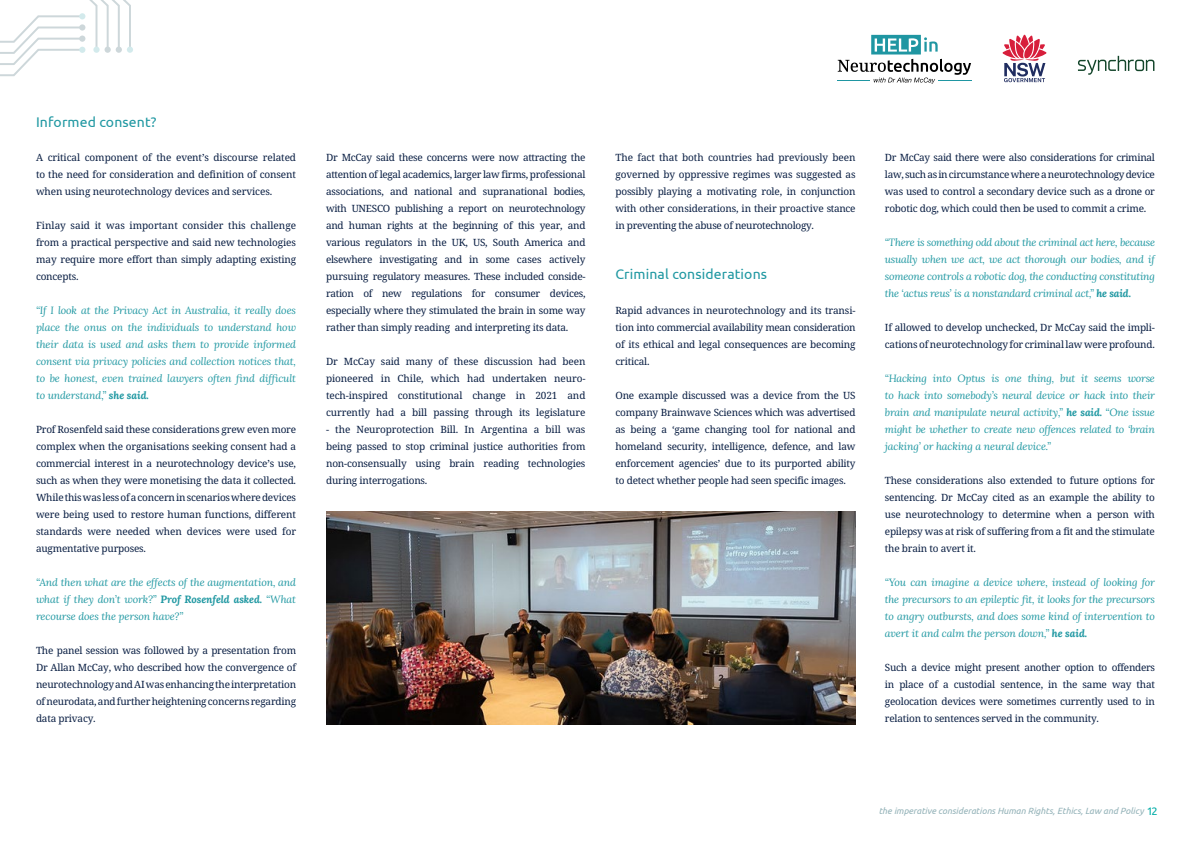
<style>
.page{position:relative;width:1191px;height:842px;background:#fff}
.page>*{position:absolute;margin:0;border:0;box-sizing:border-box;transform-origin:0 0}
.t1{font:14px "Ubuntu";letter-spacing:.01em;color:#2098a2}
.t2{font:11px "Ubuntu";color:#00aca7}
.t3{font:italic 10.5px/17px "Lora";letter-spacing:-.01em;color:#2098a2;text-align:justify}
.t4{font:10px/17px "Noto Serif Georgian";letter-spacing:-.02em;color:#091e43;text-align:justify}
.t5{font:italic 9px "Ubuntu";color:#93b2b8}
.s1{font-weight:700}
</style>
<div class="page">
<svg style="left:0;top:0;width:133px;height:77px"></svg>
<img style="left:326px;top:511px;width:529px;height:213px">
<svg style="left:837px;top:35px;width:134px;height:49px"></svg>
<hr style="left:837px;top:80px;width:33px;height:1px;background:#1f96a2">
<hr style="left:938px;top:80px;width:33px;height:1px;background:#1f96a2">
<svg style="left:1002px;top:35px;width:44px;height:47px"></svg>
<svg style="left:1078px;top:56px;width:76px;height:19px"></svg>
<h1 class="t1" style="left:36px;top:113px;width:122px">Informed consent?</h1>
<p class="t4" style="left:36px;top:149px;width:262px">A critical component of the event’s discourse related to the need for consideration and definition of consent when using neurotechnology devices and services.</p>
<p class="t4" style="left:36px;top:217px;width:262px">Finlay said it was important consider this challenge from a practical perspective and said new technologies may require more effort than simply adapting existing concepts.</p>
<p class="t3" style="left:36px;top:302px;width:262px">“If I look at the Privacy Act in Australia, it really does place the onus on the individuals to understand how their data is used and asks them to provide informed consent via privacy policies and collection notices that, to be honest, even trained lawyers often find difficult to understand,” <span class="s1">she said.</span></p>
<p class="t4" style="left:36px;top:421px;width:262px">Prof Rosenfeld said these considerations grew even more complex when the organisations seeking consent had a commercial interest in a neurotechnology device’s use, such as when they were monetising the data it collected.<br>While this was less of a concern in scenarios where devices were being used to restore human functions, different standards were needed when devices were used for augmentative purposes.</p>
<p class="t3" style="left:36px;top:574px;width:262px">“And then what are the effects of the augmentation, and what if they don’t work?” <span class="s1">Prof Rosenfeld asked.</span> “What recourse does the person have?”</p>
<p class="t4" style="left:36px;top:642px;width:262px">The panel session was followed by a presentation from Dr Allan McCay, who described how the convergence of neurotechnology and AI was enhancing the interpretation of neurodata, and further heightening concerns regarding data privacy.</p>
<p class="t4" style="left:326px;top:149px;width:261px">Dr McCay said these concerns were now attracting the attention of legal academics, larger law firms, professional associations, and national and supranational bodies, with UNESCO publishing a report on neurotechnology and human rights at the beginning of this year, and various regulators in the UK, US, South America and elsewhere investigating and in some cases actively pursuing regulatory measures. These included conside&shy;ration of new regulations for consumer devices, especially where they stimulated the brain in some way rather than simply reading and interpreting its data.</p>
<p class="t4" style="left:326px;top:353px;width:261px">Dr McCay said many of these discussion had been pioneered in Chile, which had undertaken neuro&shy;tech-inspired constitutional change in 2021 and currently had a bill passing through its legislature</p>
<p class="t4" style="left:326px;top:421px;width:261px">- the Neuroprotection Bill. In Argentina a bill was being passed to stop criminal justice authorities from non-consensually using brain reading technologies during interrogations.</p>
<p class="t4" style="left:615px;top:149px;width:242px">The fact that both countries had previously been governed by oppressive regimes was suggested as possibly playing a motivating role, in conjunction with other considerations, in their proactive stance in preventing the abuse of neurotechnology.</p>
<h1 class="t1" style="left:615px;top:266px;width:153px">Criminal considerations</h1>
<p class="t4" style="left:615px;top:302px;width:242px">Rapid advances in neurotechnology and its transi&shy;tion into commercial availability mean consideration of its ethical and legal consequences are becoming critical.</p>
<p class="t4" style="left:615px;top:387px;width:242px">One example discussed was a device from the US company Brainwave Sciences which was advertised as being a ‘game changing tool for national and homeland security, intelligence, defence, and law enforcement agencies’ due to its purported ability to detect whether people had seen specific images.</p>
<p class="t4" style="left:885px;top:149px;width:272px">Dr McCay said there were also considerations for criminal law, such as in circumstance where a neurotechnology device was used to control a secondary device such as a drone or robotic dog, which could then be used to commit a crime.</p>
<p class="t3" style="left:885px;top:234px;width:272px">“There is something odd about the criminal act here, because usually when we act, we act thorough our bodies, and if someone controls a robotic dog, the conducting constituting the ‘actus reus’ is a nonstandard criminal act,” <span class="s1">he said.</span></p>
<p class="t4" style="left:885px;top:319px;width:272px">If allowed to develop unchecked, Dr McCay said the impli&shy;cations of neurotechnology for criminal law were profound.</p>
<p class="t3" style="left:885px;top:370px;width:272px">“Hacking into Optus is one thing, but it seems worse to hack into somebody’s neural device or hack into their brain and manipulate neural activity,” <span class="s1">he said.</span> “One issue might be whether to create new offences related to ‘brain jacking’ or hacking a neural device.”</p>
<p class="t4" style="left:885px;top:472px;width:272px">These considerations also extended to future options for sentencing. Dr McCay cited as an example the ability to use neurotechnology to determine when a person with epilepsy was at risk of suffering from a fit and the stimulate the brain to avert it.</p>
<p class="t3" style="left:885px;top:574px;width:272px">“You can imagine a device where, instead of looking for the precursors to an epileptic fit, it looks for the precursors to angry outbursts, and does some kind of intervention to avert it and calm the person down,” <span class="s1">he said.</span></p>
<p class="t4" style="left:885px;top:659px;width:272px">Such a device might present another option to offenders in place of a custodial sentence, in the same way that geolocation devices were sometimes currently used to in relation to sentences served in the community.</p>
<p class="t5" style="left:878px;top:805px;width:266px">the imperative considerations Human Rights, Ethics, Law and Policy</p>
<p class="t2" style="left:1146px;top:804px;width:12px">12</p>
</div>
